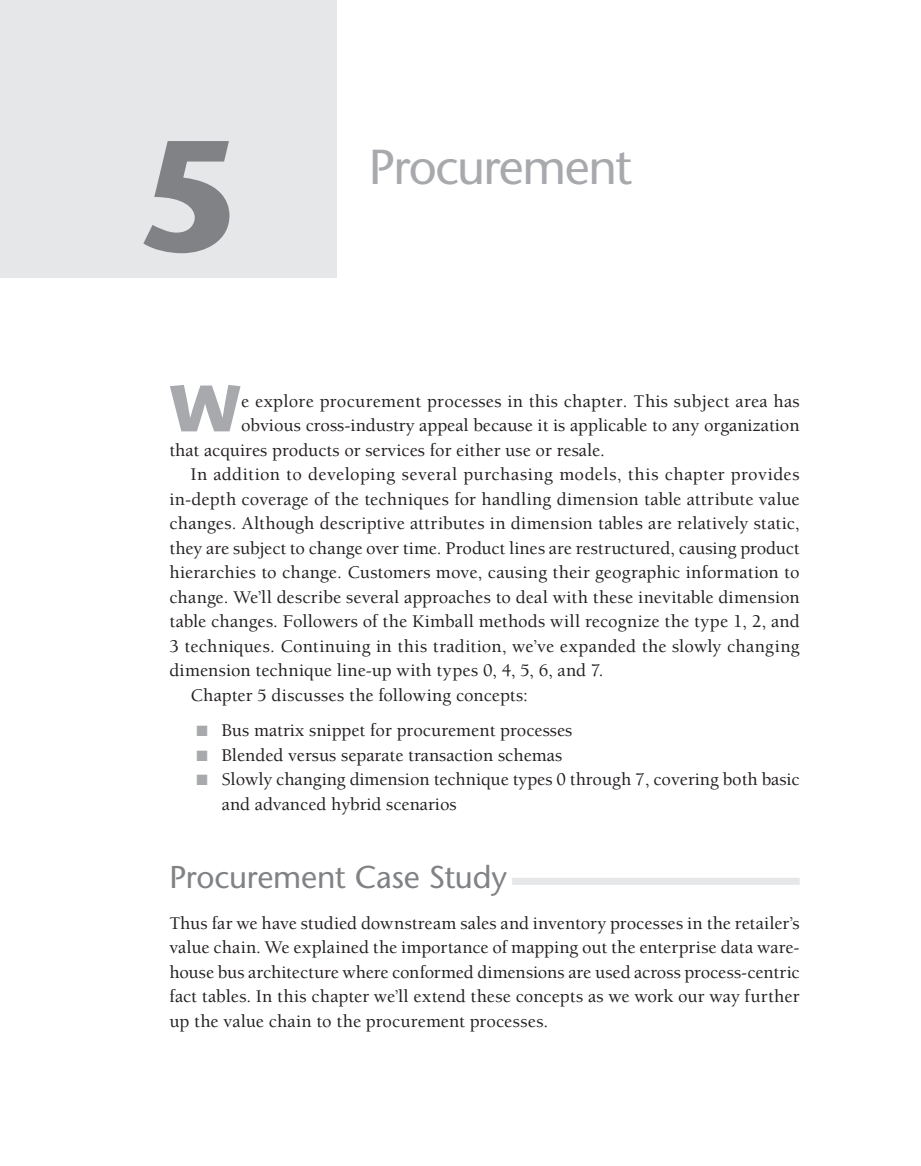
<style>
.page{position:relative;width:921px;height:1166px;background:#fff}
.page>*{position:absolute;margin:0;border:0;box-sizing:border-box;transform-origin:0 0}
.t1{font:700 157.5px "Stone Sans Std";color:#808285}
.t2{font:700 65.45px "Stone Sans Std";color:#a8a9ad}
.t3{font:500 49px "Stone Sans Std";letter-spacing:-.035em;color:#a8a9ad}
.t4{font:500 31.5px "Stone Sans Std";letter-spacing:-.005em;color:#808285}
.t5{font:500 18.38px/24.5px "Berkeley Std";color:#231f20}
.t6{font:500 18.38px "Berkeley Std";letter-spacing:.025em;color:#231f20}
.s1{color:#a8a9ad}
</style>
<div class="page">
<div style="left:175px;top:877px;width:624px;height:7px;background:#e6e7e9"></div>
<div style="left:169px;top:870px;width:343px;height:53px;background:#fff"></div>
<div style="left:0;top:0;width:337px;height:278px;background:#e6e7e9"></div>
<h1 class="t1" style="left:138px;top:120px;width:101px">5</h1>
<h3 class="t3" style="left:369px;top:143px;width:264px">Procurement</h3>
<h2 class="t2" style="left:169px;top:377px;width:73px">W</h2>
<p class="t5" style="left:241px;top:390px;width:560px">e explore procurement processes in this chapter. This subject area has</p>
<p class="t5" style="left:241px;top:415px;width:560px">obvious cross-industry appeal because it is applicable to any organization</p>
<p class="t5" style="left:169px;top:439px;width:437px">that acquires products or services for either use or resale.</p>
<p class="t6" style="left:190px;top:467px;width:611px">In addition to developing several purchasing models, this chapter provides</p>
<p class="t5" style="left:169px;top:488px;width:632px">in-depth coverage of the techniques for handling dimension table attribute value</p>
<p class="t5" style="left:169px;top:513px;width:632px">changes. Although descriptive attributes in dimension tables are relatively static,</p>
<p class="t5" style="left:169px;top:537px;width:631px">they are subject to change over time. Product lines are restructured, causing product</p>
<p class="t5" style="left:169px;top:562px;width:631px">hierarchies to change. Customers move, causing their geographic information to</p>
<p class="t5" style="left:169px;top:586px;width:632px">change. We’ll describe several approaches to deal with these inevitable dimension</p>
<p class="t5" style="left:169px;top:611px;width:631px">table changes. Followers of the Kimball methods will recognize the type 1, 2, and</p>
<p class="t5" style="left:169px;top:635px;width:631px">3 techniques. Continuing in this tradition, we’ve expanded the slowly changing</p>
<p class="t5" style="left:169px;top:660px;width:435px">dimension technique line-up with types 0, 4, 5, 6, and 7.</p>
<p class="t5" style="left:190px;top:684px;width:339px">Chapter 5 discusses the following concepts:</p>
<p class="t5" style="left:196px;top:719px;width:377px"><span class="s1">■</span> Bus matrix snippet for procurement processes</p>
<p class="t5" style="left:196px;top:744px;width:367px"><span class="s1">■</span> Blended versus separate transaction schemas</p>
<p class="t5" style="left:222px;top:768px;width:579px;text-indent:-25px"><span class="s1">■</span> Slowly changing dimension technique types 0 through 7, covering both basic and advanced hybrid scenarios</p>
<h3 class="t4" style="left:169px;top:862px;width:339px">Procurement Case Study</h3>
<p class="t5" style="left:169px;top:912px;width:632px;text-align:justify">Thus far we have studied downstream sales and inventory processes in the retailer’s value chain. We explained the importance of mapping out the enterprise data ware&shy;house bus architecture where conformed dimensions are used across process-centric fact tables. In this chapter we’ll extend these concepts as we work our way further up the value chain to the procurement processes.</p>
</div>
